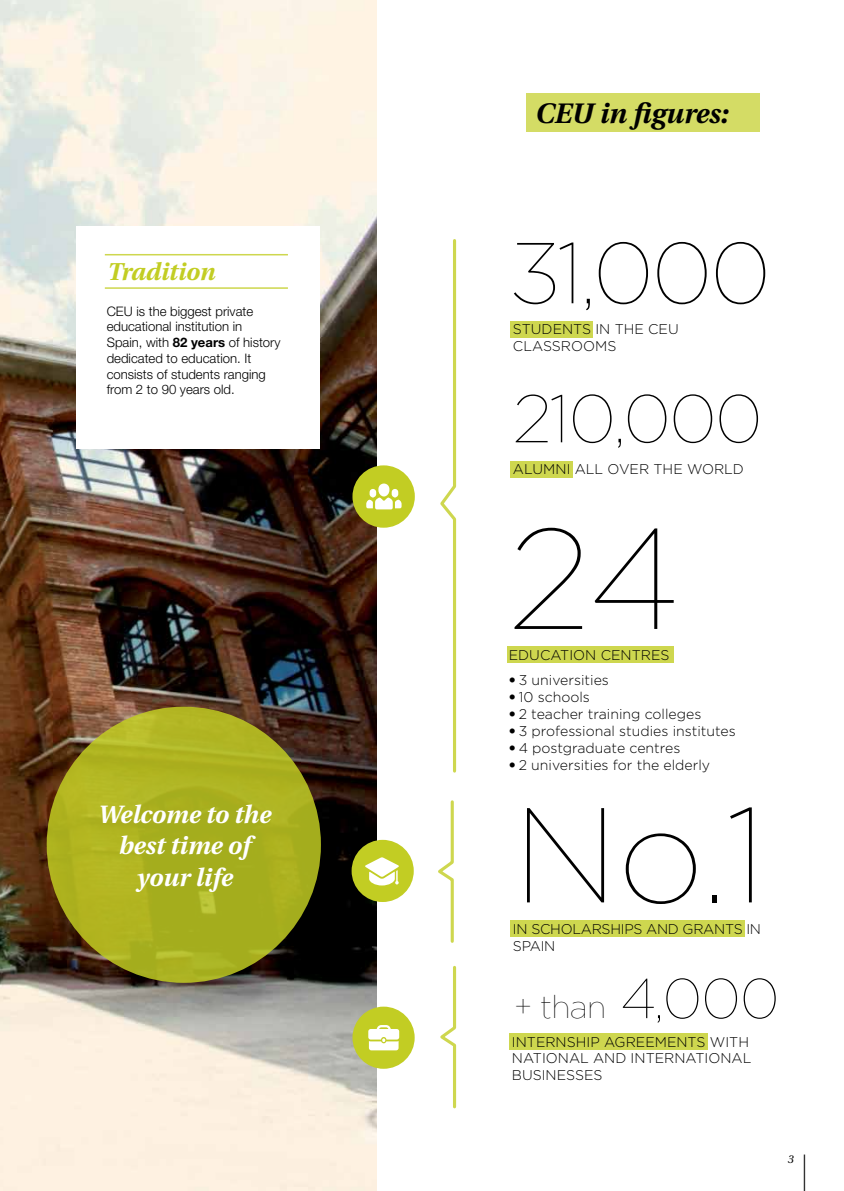
<style>
.page{position:relative;width:844px;height:1191px;background:#fff}
.page>*{position:absolute;margin:0;border:0;box-sizing:border-box;transform-origin:0 0}
.t1{font:100 142.45px "Gotham";color:#000}
.t2{font:100 134.58px "Gotham";color:#000}
.t3{font:100 86.1px "Gotham";color:#000}
.t4{font:100 67.38px "Gotham";letter-spacing:-.03em;color:#000}
.t5{font:100 56px "Gotham";color:#000}
.t6{font:italic 700 28.18px "Utopia";color:#000}
.t7{font:italic 700 25.03px/31.3px "Utopia";color:#fff;text-align:center}
.t8{font:italic 700 24.32px "Utopia";color:#c2cd23}
.t9{font:300 14.17px/17px "Gotham";color:#000}
.t10{font:300 14.17px/17px "Gotham";letter-spacing:-.02em;color:#000}
.t11{font:300 13.12px/15.8px "Helvetica Neue LT Std";color:#000}
.t12{font:italic 11.38px "Utopia";color:#000}
.s1{font-weight:700}
.s2{font-family:"Helvetica Neue LT Std";font-weight:400;font-stretch:condensed}
.s3{font-size:32.9px}
.s4{font-size:31.5px}
</style>
<div class="page">
<img style="left:0;top:0;width:376px;height:1191px">
<svg style="left:440px;top:965px;width:17px;height:144px"></svg>
<svg style="left:440px;top:239px;width:17px;height:534px"></svg>
<div style="left:352px;top:1006px;width:62px;height:62px;background:#c2cd23;border-radius:50%"></div>
<svg style="left:368px;top:1025px;width:31px;height:25px"></svg>
<div style="left:352px;top:465px;width:63px;height:63px;background:#c2cd23;border-radius:50%"></div>
<svg style="left:366px;top:483px;width:35px;height:26px"></svg>
<svg style="left:438px;top:800px;width:16px;height:143px"></svg>
<div style="left:351px;top:840px;width:62px;height:62px;background:#c2cd23;border-radius:50%"></div>
<svg style="left:365px;top:857px;width:34px;height:28px"></svg>
<div style="left:510px;top:461px;width:63px;height:17px;background:#ced74f"></div>
<div style="left:526px;top:94px;width:233px;height:38px;background:#d4dc65"></div>
<div style="left:510px;top:321px;width:83px;height:16px;background:#ced74f"></div>
<div style="left:509px;top:1032px;width:198px;height:17px;background:#ced74f"></div>
<div style="left:506px;top:646px;width:167px;height:17px;background:#ced74f"></div>
<div style="left:510px;top:919px;width:235px;height:17px;background:#ced74f"></div>
<div style="left:76px;top:226px;width:244px;height:223px;background:#fff"></div>
<div style="left:47px;top:706px;width:274px;height:276px;background:#acb11e;border-radius:50%"></div>
<hr style="left:105px;top:287px;width:183px;height:2px;background:#c2cd23">
<hr style="left:105px;top:254px;width:183px;height:1px;background:#c2cd23">
<hr style="left:803px;top:1154px;width:2px;height:37px;background:#000">
<h3 class="t8" style="left:107px;top:257px;width:109px">Tradition</h3>
<p class="t11" style="left:107px;top:303px;width:148px">CEU is the biggest private educational institution in</p>
<p class="t11" style="left:107px;top:334px;width:175px">Spain, with <span class="s1">82 years</span> of history dedicated to education. It consists of students ranging from 2 to 90 years old.</p>
<h3 class="t7" style="left:98px;top:799px;width:174px">Welcome to the best time of your life</h3>
<h3 class="t6" style="left:534px;top:98px;width:195px">CEU in figures:</h3>
<h3 class="t3" style="left:513px;top:227px;width:260px">31,000</h3>
<p class="t9" style="left:513px;top:320px;width:167px">STUDENTS IN THE CEU<br>CLASSROOMS</p>
<h3 class="t4" style="left:513px;top:382px;width:251px">210,000</h3>
<p class="t9" style="left:513px;top:460px;width:232px">ALUMNI ALL OVER THE WORLD</p>
<h1 class="t1" style="left:508px;top:502px;width:171px">24</h1>
<p class="t9" style="left:508px;top:646px;width:162px">EDUCATION CENTRES</p>
<p class="t9" style="left:508px;top:672px;width:102px"><span class="s2">•</span> 3 universities</p>
<p class="t9" style="left:508px;top:688px;width:83px"><span class="s2">•</span> 10 schools</p>
<p class="t9" style="left:508px;top:705px;width:194px"><span class="s2">•</span> 2 teacher training colleges</p>
<p class="t9" style="left:508px;top:722px;width:228px"><span class="s2">•</span> 3 professional studies institutes</p>
<p class="t9" style="left:508px;top:739px;width:173px"><span class="s2">•</span> 4 postgraduate centres</p>
<p class="t9" style="left:508px;top:756px;width:203px"><span class="s2">•</span> 2 universities for the elderly</p>
<h2 class="t2" style="left:513px;top:782px;width:256px">No.1</h2>
<p class="t10" style="left:513px;top:920px;width:249px">IN SCHOLARSHIPS AND GRANTS IN<br>SPAIN</p>
<h3 class="t5" style="left:514px;top:968px;width:267px"><span class="s3">+</span> <span class="s4">than</span> 4,000</h3>
<p class="t9" style="left:511px;top:1032px;width:241px">INTERNSHIP AGREEMENTS WITH<br>NATIONAL AND INTERNATIONAL<br>BUSINESSES</p>
<p class="t12" style="left:787px;top:1153px;width:8px">3</p>
</div>
